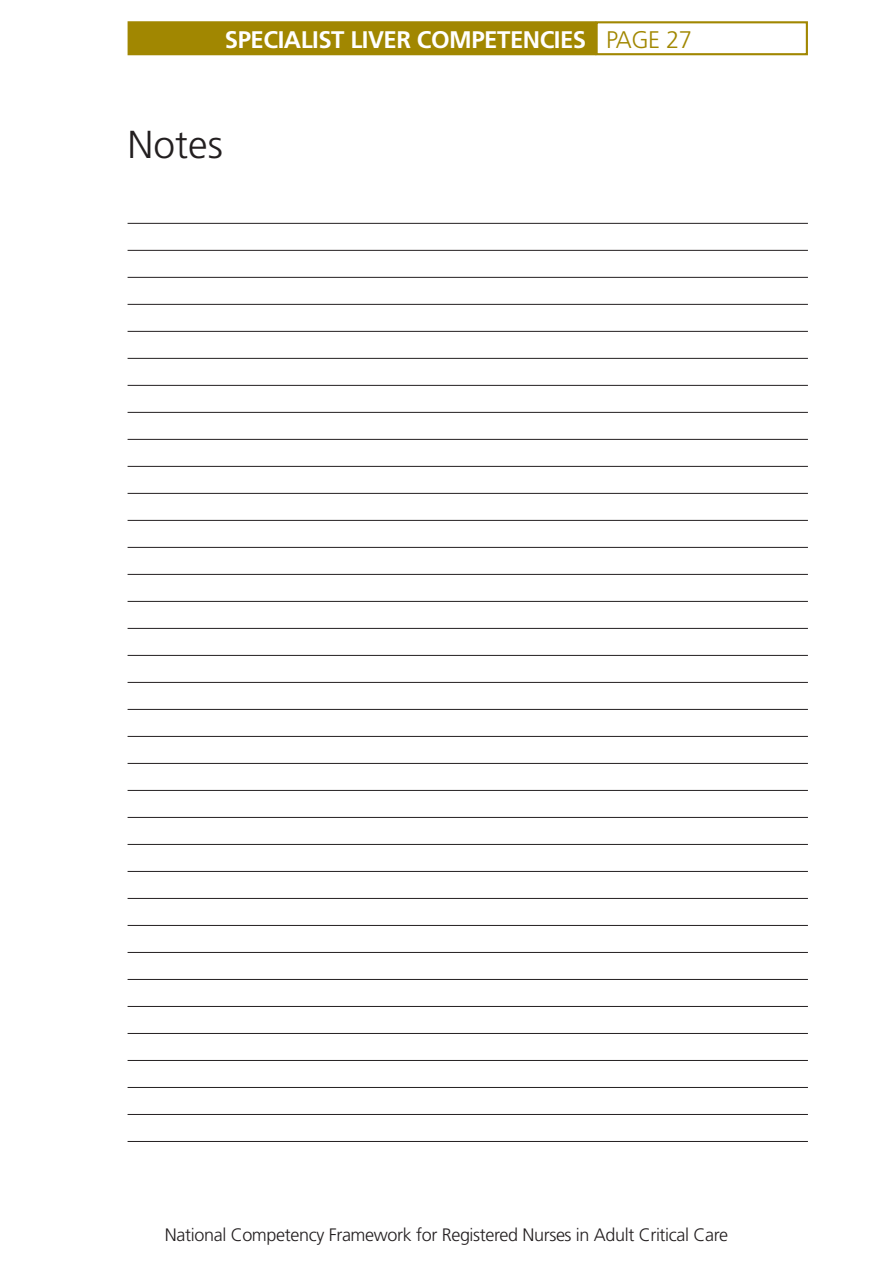
<style>
.page{position:relative;width:893px;height:1263px;background:#fff}
.page>*{position:absolute;margin:0;border:0;box-sizing:border-box;transform-origin:0 0}
.t1{font:300 39px "Frutiger";color:#231f20}
.t2{font:700 24px "Frutiger";letter-spacing:-.02em;color:#fff}
.t3{font:300 24px "Frutiger";letter-spacing:-.02em;color:#a18701}
.t4{font:300 18px "Frutiger";letter-spacing:-.02em;color:#231f20}
</style>
<div class="page">
<hr style="left:128px;top:223px;width:680px;height:1px;background:#231f20">
<hr style="left:128px;top:250px;width:680px;height:1px;background:#231f20">
<hr style="left:128px;top:277px;width:680px;height:1px;background:#231f20">
<hr style="left:128px;top:304px;width:680px;height:1px;background:#231f20">
<hr style="left:128px;top:331px;width:680px;height:1px;background:#231f20">
<hr style="left:128px;top:358px;width:680px;height:1px;background:#231f20">
<hr style="left:128px;top:385px;width:680px;height:1px;background:#231f20">
<hr style="left:128px;top:412px;width:680px;height:1px;background:#231f20">
<hr style="left:128px;top:439px;width:680px;height:1px;background:#231f20">
<hr style="left:128px;top:466px;width:680px;height:1px;background:#231f20">
<hr style="left:128px;top:493px;width:680px;height:1px;background:#231f20">
<hr style="left:128px;top:520px;width:680px;height:1px;background:#231f20">
<hr style="left:128px;top:547px;width:680px;height:1px;background:#231f20">
<hr style="left:128px;top:574px;width:680px;height:1px;background:#231f20">
<hr style="left:128px;top:601px;width:680px;height:1px;background:#231f20">
<hr style="left:128px;top:628px;width:680px;height:1px;background:#231f20">
<hr style="left:128px;top:655px;width:680px;height:1px;background:#231f20">
<hr style="left:128px;top:682px;width:680px;height:1px;background:#231f20">
<hr style="left:128px;top:709px;width:680px;height:1px;background:#231f20">
<hr style="left:128px;top:736px;width:680px;height:1px;background:#231f20">
<hr style="left:128px;top:763px;width:680px;height:1px;background:#231f20">
<hr style="left:128px;top:790px;width:680px;height:1px;background:#231f20">
<hr style="left:128px;top:817px;width:680px;height:1px;background:#231f20">
<hr style="left:128px;top:844px;width:680px;height:1px;background:#231f20">
<hr style="left:128px;top:871px;width:680px;height:1px;background:#231f20">
<hr style="left:128px;top:898px;width:680px;height:1px;background:#231f20">
<hr style="left:128px;top:925px;width:680px;height:1px;background:#231f20">
<hr style="left:128px;top:952px;width:680px;height:1px;background:#231f20">
<hr style="left:128px;top:979px;width:680px;height:1px;background:#231f20">
<hr style="left:128px;top:1006px;width:680px;height:1px;background:#231f20">
<hr style="left:128px;top:1033px;width:680px;height:1px;background:#231f20">
<hr style="left:128px;top:1060px;width:680px;height:1px;background:#231f20">
<hr style="left:128px;top:1087px;width:680px;height:1px;background:#231f20">
<hr style="left:128px;top:1114px;width:680px;height:1px;background:#231f20">
<hr style="left:128px;top:1141px;width:680px;height:1px;background:#231f20">
<div style="left:128px;top:22px;width:468px;height:33px;background:#a18701"></div>
<div style="left:128px;top:21px;width:468px;height:34px;border:2px solid #a18701"></div>
<div style="left:596px;top:21px;width:212px;height:34px;border:2px solid #a18701"></div>
<p class="t2" style="left:225px;top:25px;width:363px">SPECIALIST LIVER COMPETENCIES</p>
<p class="t3" style="left:606px;top:26px;width:88px">PAGE 27</p>
<p class="t1" style="left:128px;top:123px;width:97px">Notes</p>
<p class="t4" style="left:165px;top:1224px;width:565px">National Competency Framework for Registered Nurses in Adult Critical Care</p>
</div>
